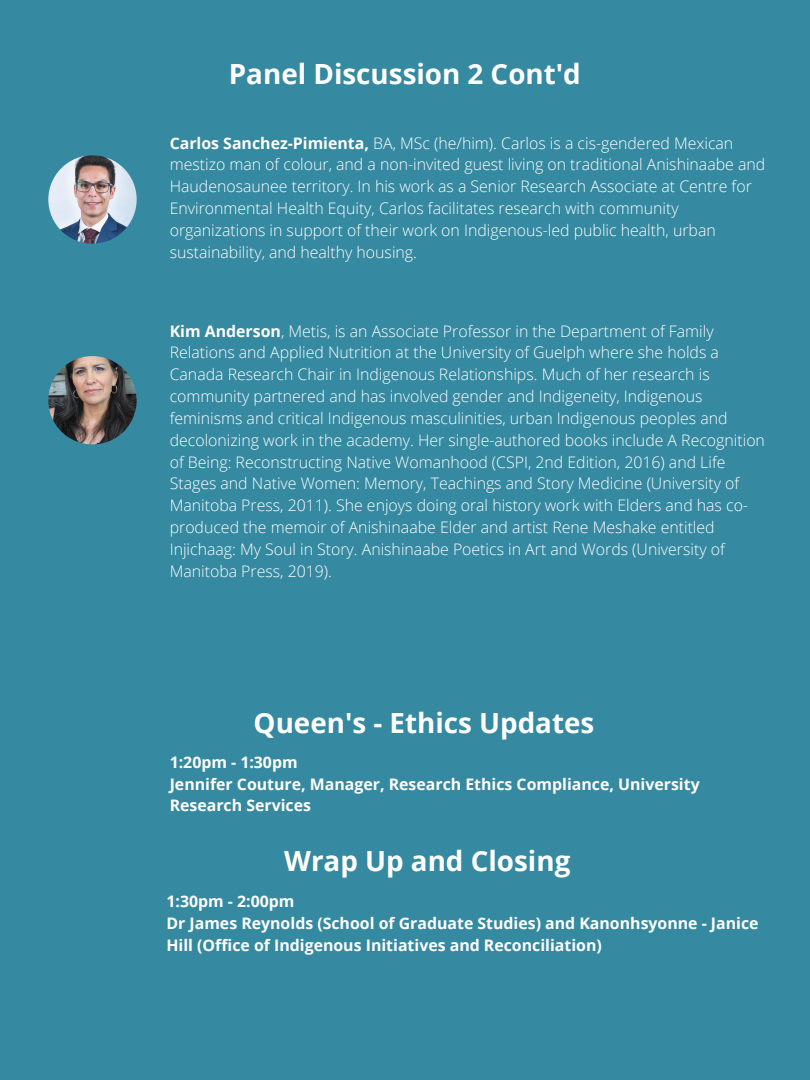
<style>
.page{position:relative;width:810px;height:1080px;background:#3589a1}
.page>*{position:absolute;margin:0;border:0;box-sizing:border-box;transform-origin:0 0}
.t1{font:700 27.81px "Open Sans";color:#fff}
.t2{font:300 15.88px/21.8px "Open Sans";color:#fff}
.t3{font:700 15.88px/21.8px "Open Sans";color:#fff}
.s1{font-weight:700}
</style>
<div class="page">
<img style="left:48px;top:356px;width:89px;height:88px;border-radius:50%">
<img style="left:48px;top:155px;width:89px;height:89px;border-radius:50%">
<h1 class="t1" style="left:229px;top:55px;width:353px">Panel Discussion 2 Cont'd</h1>
<p class="t2" style="left:170px;top:132px;width:597px"><span class="s1">Carlos Sanchez-Pimienta,</span> BA, MSc (he/him). Carlos is a cis-gendered Mexican mestizo man of colour, and a non-invited guest living on traditional Anishinaabe and Haudenosaunee territory. In his work as a Senior Research Associate at Centre for Environmental Health Equity, Carlos facilitates research with community organizations in support of their work on Indigenous-led public health, urban sustainability, and healthy housing.</p>
<p class="t2" style="left:170px;top:319px;width:597px"><span class="s1">Kim Anderson</span>, Metis, is an Associate Professor in the Department of Family Relations and Applied Nutrition at the University of Guelph where she holds a Canada Research Chair in Indigenous Relationships. Much of her research is community partnered and has involved gender and Indigeneity, Indigenous feminisms and critical Indigenous masculinities, urban Indigenous peoples and decolonizing work in the academy. Her single-authored books include A Recognition of Being: Reconstructing Native Womanhood (CSPI, 2nd Edition, 2016) and Life Stages and Native Women: Memory, Teachings and Story Medicine (University of Manitoba Press, 2011). She enjoys doing oral history work with Elders and has co&shy;produced the memoir of Anishinaabe Elder and artist Rene Meshake entitled Injichaag: My Soul in Story. Anishinaabe Poetics in Art and Words (University of Manitoba Press, 2019).</p>
<h1 class="t1" style="left:254px;top:703px;width:342px">Queen's - Ethics Updates</h1>
<p class="t3" style="left:170px;top:751px;width:531px">1:20pm - 1:30pm<br>Jennifer Couture, Manager, Research Ethics Compliance, University<br>Research Services</p>
<h1 class="t1" style="left:284px;top:841px;width:288px">Wrap Up and Closing</h1>
<p class="t3" style="left:166px;top:890px;width:594px">1:30pm - 2:00pm<br>Dr James Reynolds (School of Graduate Studies) and Kanonhsyonne - Janice<br>Hill (Office of Indigenous Initiatives and Reconciliation)</p>
</div>
